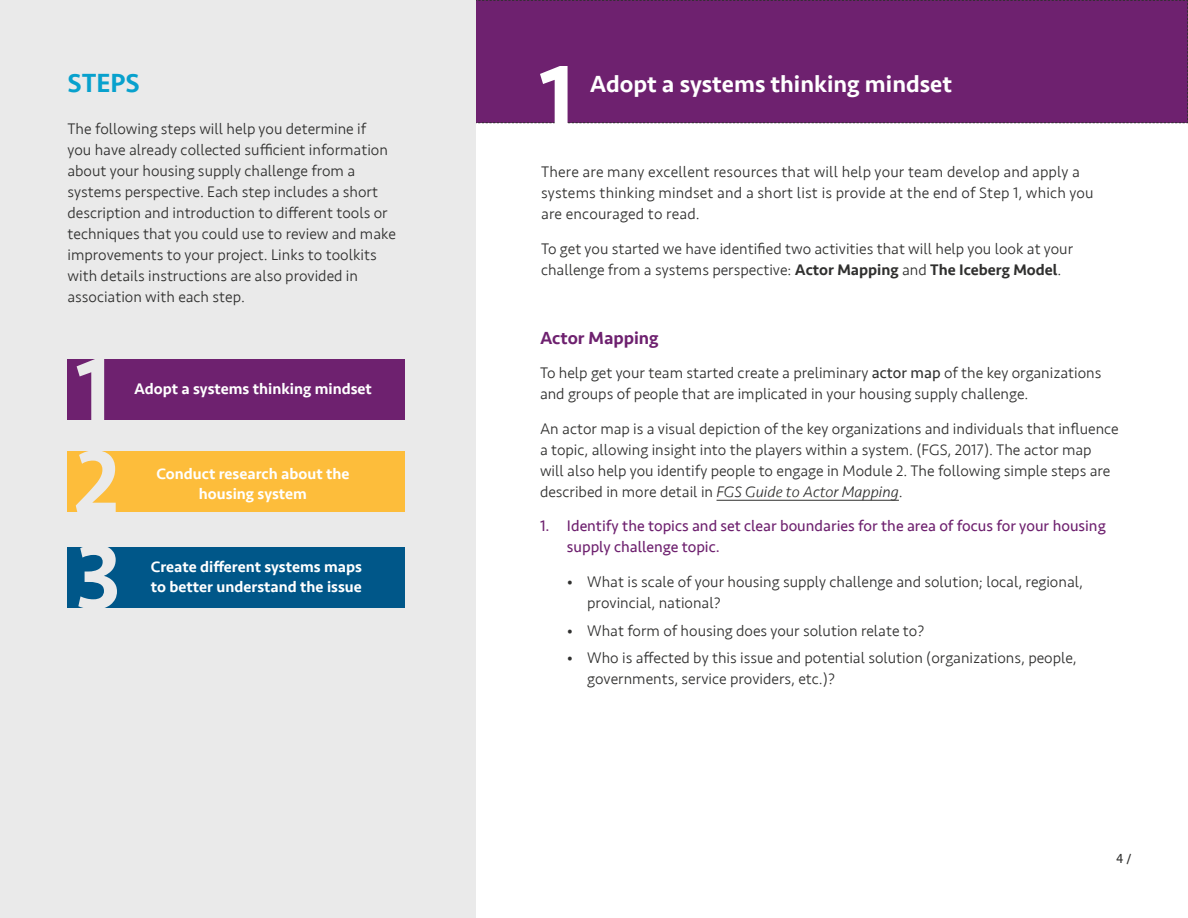
<style>
.page{position:relative;width:1188px;height:918px;background:#fff}
.page>*{position:absolute;margin:0;border:0;box-sizing:border-box;transform-origin:0 0}
.t1{font:500 27px "Seravek";color:#08a1cd}
.t2{font:500 24px "Seravek";color:#fff}
.t3{font:500 18px "Seravek";color:#6e216f}
.t4{font:300 15.75px/21px "Seravek";color:#30302f}
.t5{font:500 15.75px/19.5px "Seravek";color:#fff;text-align:center}
.t6{font:15.75px/21px "Seravek";color:#6e216f}
.t7{font:13.5px "Seravek";color:#30302f}
.s1{font-weight:500}
.s2{font-weight:400}
.s3{font-style:italic}
</style>
<div class="page">
<div style="left:0;top:0;width:476px;height:918px;background:#eaeaea"></div>
<div style="left:67px;top:359px;width:338px;height:61px;background:#6e216f"></div>
<svg style="left:77px;top:359px;width:27px;height:61px"></svg>
<div style="left:67px;top:451px;width:338px;height:61px;background:#fdbd3b"></div>
<svg style="left:76px;top:451px;width:40px;height:61px"></svg>
<div style="left:67px;top:547px;width:338px;height:60px;background:#005789"></div>
<svg style="left:78px;top:547px;width:39px;height:61px"></svg>
<hr style="left:717px;top:500px;width:182px;height:1px;background:#30302f">
<div style="left:476px;top:0;width:712px;height:124px;background:#6e216f"></div>
<h1 class="t1" style="left:68px;top:67px;width:74px">STEPS</h1>
<p class="t4" style="left:68px;top:118px;width:330px">The following steps will help you determine if<br>you have already collected sufficient information about your housing supply challenge from a systems perspective. Each step includes a short description and introduction to different tools or techniques that you could use to review and make improvements to your project. Links to toolkits with details instructions are also provided in association with each step.</p>
<p class="t5" style="left:134px;top:379px;width:239px">Adopt a systems thinking mindset</p>
<p class="t5" style="left:156px;top:464px;width:195px">Conduct research about the housing system</p>
<p class="t5" style="left:151px;top:557px;width:213px;text-align:left">Create different systems maps to better understand the issue</p>
<h2 class="t2" style="left:590px;top:69px;width:364px">Adopt a systems thinking mindset</h2>
<p class="t4" style="left:541px;top:162px;width:554px">There are many excellent resources that will help your team develop and apply a systems thinking mindset and a short list is provide at the end of Step 1, which you are encouraged to read.</p>
<p class="t4" style="left:541px;top:238px;width:534px">To get you started we have identified two activities that will help you look at your challenge from a systems perspective: <span class="s1">Actor Mapping</span> and <span class="s1">The Iceberg Model</span>.</p>
<p class="t3" style="left:540px;top:327px;width:120px">Actor Mapping</p>
<p class="t4" style="left:540px;top:363px;width:563px">To help get your team started create a preliminary <span class="s2">actor map</span> of the key organizations and groups of people that are implicated in your housing supply challenge.</p>
<p class="t4" style="left:540px;top:418px;width:580px">An actor map is a visual depiction of the key organizations and individuals that influence a topic, allowing insight into the players within a system. (FGS, 2017). The actor map will also help you identify people to engage in Module 2. The following simple steps are described in more detail in <span class="s3">FGS Guide to Actor Mapping</span>.</p>
<p class="t6" style="left:567px;top:516px;width:540px;text-indent:-27px">1. Identify the topics and set clear boundaries for the area of focus for your housing supply challenge topic.</p>
<p class="t4" style="left:587px;top:571px;width:497px;text-indent:-20px">• What is scale of your housing supply challenge and solution; local, regional, provincial, national?</p>
<p class="t4" style="left:567px;top:620px;width:359px">• What form of housing does your solution relate to?</p>
<p class="t4" style="left:587px;top:648px;width:491px;text-indent:-20px">• Who is affected by this issue and potential solution (organizations, people, governments, service providers, etc.)?</p>
<p class="t7" style="left:1116px;top:848px;width:17px">4 /</p>
</div>
